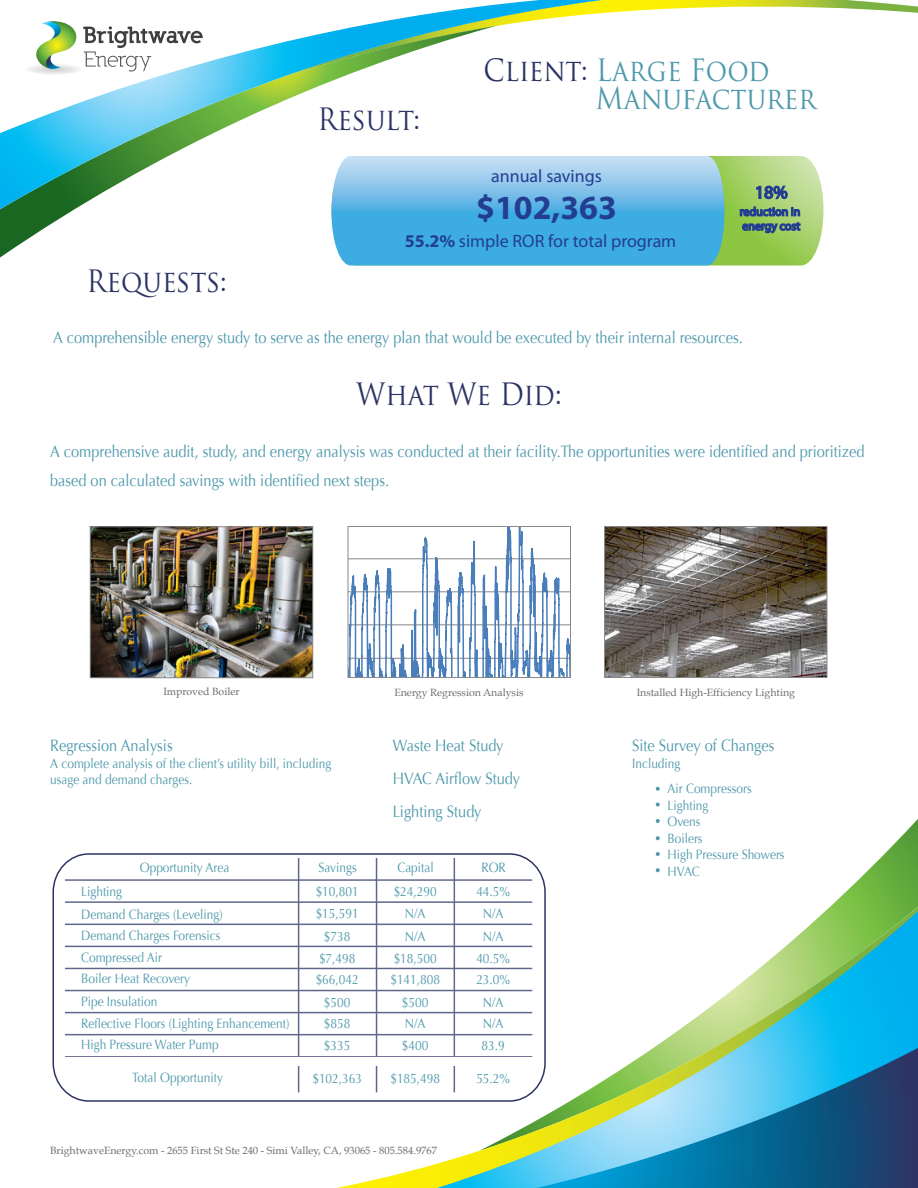
<style>
.page{position:relative;width:918px;height:1188px;background:#fff}
.page>*{position:absolute;margin:0;border:0;box-sizing:border-box;transform-origin:0 0}
.t1{font:700 33.9px "Myriad Pro";color:#233e91}
.t2{font:30px/28.5px "Trajan Pro";color:#4e99ac;scale:.88 1}
.t3{font:30px "Trajan Pro";color:#2b3364;scale:.88 1}
.t4{font:18px "Myriad Pro";color:#233e91}
.t5{font:16.5px/28.5px "Optima";color:#4e99ac;scale:.88 1}
.t6{font:13.5px/22.5px "Optima";color:#4e99ac;scale:.88 1}
.t7{font:10.5px "Book Antiqua";color:#6d6d6d}
.s1{color:#2b3364}
.s2{font-weight:700}
</style>
<div class="page">
<svg style="left:0;top:209px;width:332px;height:49px"></svg>
<svg style="left:0;top:132px;width:332px;height:77px"></svg>
<svg style="left:3px;top:0;width:878px;height:132px"></svg>
<svg style="left:515px;top:819px;width:403px;height:88px"></svg>
<svg style="left:336px;top:907px;width:582px;height:281px"></svg>
<svg style="left:537px;top:1048px;width:381px;height:140px;background:#59a0ae"></svg>
<svg style="left:724px;top:156px;width:100px;height:110px;background:#add477"></svg>
<svg style="left:332px;top:156px;width:392px;height:110px;background:#67bae5"></svg>
<svg style="left:739px;top:185px;width:62px;height:55px;background:#7da572"></svg>
<img style="left:606px;top:528px;width:219px;height:148px">
<div style="left:604px;top:526px;width:223px;height:152px;border:1px solid #8a898a"></div>
<img style="left:92px;top:528px;width:219px;height:148px">
<div style="left:90px;top:526px;width:223px;height:152px;border:1px solid #8a898a"></div>
<hr style="left:348px;top:691px;width:222px;height:1px;background:#868686">
<svg style="left:350px;top:528px;width:219px;height:148px"></svg>
<div style="left:348px;top:526px;width:223px;height:152px;border:1px solid #8a898a"></div>
<svg style="left:656px;top:787px;width:4px;height:4px"></svg>
<svg style="left:656px;top:836px;width:4px;height:4px"></svg>
<svg style="left:656px;top:852px;width:4px;height:4px"></svg>
<svg style="left:656px;top:868px;width:4px;height:4px"></svg>
<svg style="left:656px;top:803px;width:4px;height:4px"></svg>
<svg style="left:656px;top:819px;width:4px;height:4px"></svg>
<hr style="left:65px;top:1056px;width:467px;height:2px;background:#2c3464">
<hr style="left:65px;top:1034px;width:467px;height:1px;background:#2c3464">
<hr style="left:65px;top:1012px;width:467px;height:1px;background:#2c3464">
<hr style="left:65px;top:990px;width:467px;height:1px;background:#2c3464">
<hr style="left:65px;top:968px;width:467px;height:1px;background:#2c3464">
<hr style="left:65px;top:946px;width:467px;height:1px;background:#2c3464">
<hr style="left:65px;top:924px;width:467px;height:1px;background:#2c3464">
<hr style="left:65px;top:901px;width:467px;height:2px;background:#2c3464">
<hr style="left:65px;top:879px;width:467px;height:2px;background:#2c3464">
<hr style="left:454px;top:858px;width:1px;height:234px;background:#2c3464">
<hr style="left:376px;top:858px;width:1px;height:234px;background:#2c3464">
<hr style="left:298px;top:858px;width:1px;height:234px;background:#2c3464">
<div style="left:52px;top:853px;width:494px;height:249px;border:2px solid #2c3464;border-radius:37px"></div>
<div style="left:66px;top:1058px;width:467px;height:8px;background:#fff"></div>
<div style="left:26px;top:63px;width:55px;height:12px;background:#eff0f1;border-radius:50%"></div>
<svg style="left:33px;top:21px;width:170px;height:51px"></svg>
<h2 class="t3" style="left:318px;top:100px;width:118px">Result:</h2>
<h2 class="t2" style="left:596px;top:56px;width:252px;text-indent:-112px"><span class="s1">Client:</span> Large Food<br>Manufacturer</h2>
<h3 class="t4" style="left:491px;top:165px;width:112px">annual savings</h3>
<h2 class="t3" style="left:87px;top:262px;width:161px">Requests:</h2>
<h1 class="t1" style="left:476px;top:185px;width:142px">$102,363</h1>
<h3 class="t4" style="left:405px;top:230px;width:273px"><span class="s2">55.2%</span> simple ROR for total program</h3>
<p class="t5" style="left:53px;top:323px;width:785px">A comprehensible energy study to serve as the energy plan that would be executed by their internal resources.</p>
<h2 class="t3" style="left:356px;top:375px;width:235px">What We Did:</h2>
<p class="t5" style="left:50px;top:437px;width:927px">A comprehensive audit, study, and energy analysis was conducted at their facility.The opportunities were identified and prioritized based on calculated savings with identified next steps.</p>
<p class="t7" style="left:163px;top:685px;width:78px">Improved Boiler</p>
<p class="t7" style="left:637px;top:686px;width:160px">Installed High-Efficiency Lighting</p>
<p class="t5" style="left:50px;top:732px;width:141px">Regression Analysis</p>
<p class="t6" style="left:50px;top:755px;width:321px;line-height:16.5px">A complete analysis of the client’s utility bill, including usage and demand charges.</p>
<p class="t7" style="left:394px;top:686px;width:131px">Energy Regression Analysis</p>
<p class="t5" style="left:393px;top:729px;width:146px;line-height:33px">Waste Heat Study<br>HVAC Airflow Study</p>
<p class="t5" style="left:632px;top:732px;width:163px">Site Survey of Changes</p>
<p class="t6" style="left:632px;top:752px;width:56px">Including</p>
<p class="t6" style="left:668px;top:781px;width:135px;line-height:16.5px">Air Compressors<br>Lighting<br>Ovens<br>Boilers<br>High Pressure Showers<br>HVAC</p>
<p class="t5" style="left:393px;top:797px;width:102px">Lighting Study</p>
<p class="t6" style="left:140px;top:857px;width:103px">Opportunity Area</p>
<p class="t6" style="left:319px;top:857px;width:45px">Savings</p>
<p class="t6" style="left:397px;top:857px;width:43px">Capital</p>
<p class="t6" style="left:481px;top:857px;width:29px">ROR</p>
<p class="t6" style="left:81px;top:904px;width:162px;line-height:21px">Demand Charges (Leveling)<br>Demand Charges Forensics</p>
<p class="t6" style="left:81px;top:947px;width:125px;line-height:21px">Compressed Air<br>Boiler Heat Recovery</p>
<p class="t6" style="left:81px;top:990px;width:238px">Pipe Insulation<br>Reflective Floors (Lighting Enhancement)</p>
<p class="t6" style="left:81px;top:1034px;width:158px">High Pressure Water Pump</p>
<p class="t6" style="left:132px;top:1067px;width:105px">Total Opportunity</p>
<p class="t6" style="left:316px;top:880px;width:50px;text-align:center">$10,801 $15,591 $738 $7,498</p>
<p class="t6" style="left:316px;top:969px;width:50px;text-align:center">$66,042 $500</p>
<p class="t6" style="left:324px;top:1012px;width:32px">$858 $335</p>
<p class="t6" style="left:312px;top:1068px;width:58px">$102,363</p>
<p class="t6" style="left:394px;top:880px;width:50px;text-align:center">$24,290<br>N/A<br>N/A $18,500</p>
<p class="t6" style="left:390px;top:969px;width:58px;text-align:center">$141,808 $500</p>
<p class="t6" style="left:402px;top:1012px;width:32px">N/A $400</p>
<p class="t6" style="left:390px;top:1068px;width:58px">$185,498</p>
<p class="t6" style="left:81px;top:881px;width:48px">Lighting</p>
<p class="t6" style="left:476px;top:880px;width:40px;text-align:center">44.5%<br>N/A<br>N/A<br>40.5%</p>
<p class="t6" style="left:476px;top:969px;width:40px;text-align:center">23.0%<br>N/A</p>
<p class="t6" style="left:482px;top:1012px;width:28px">N/A<br>83.9</p>
<p class="t6" style="left:476px;top:1068px;width:40px">55.2%</p>
<p class="t7" style="left:50px;top:1144px;width:388px">BrightwaveEnergy.com - 2655 First St Ste 240 - Simi Valley, CA, 93065 - 805.584.9767</p>
</div>
